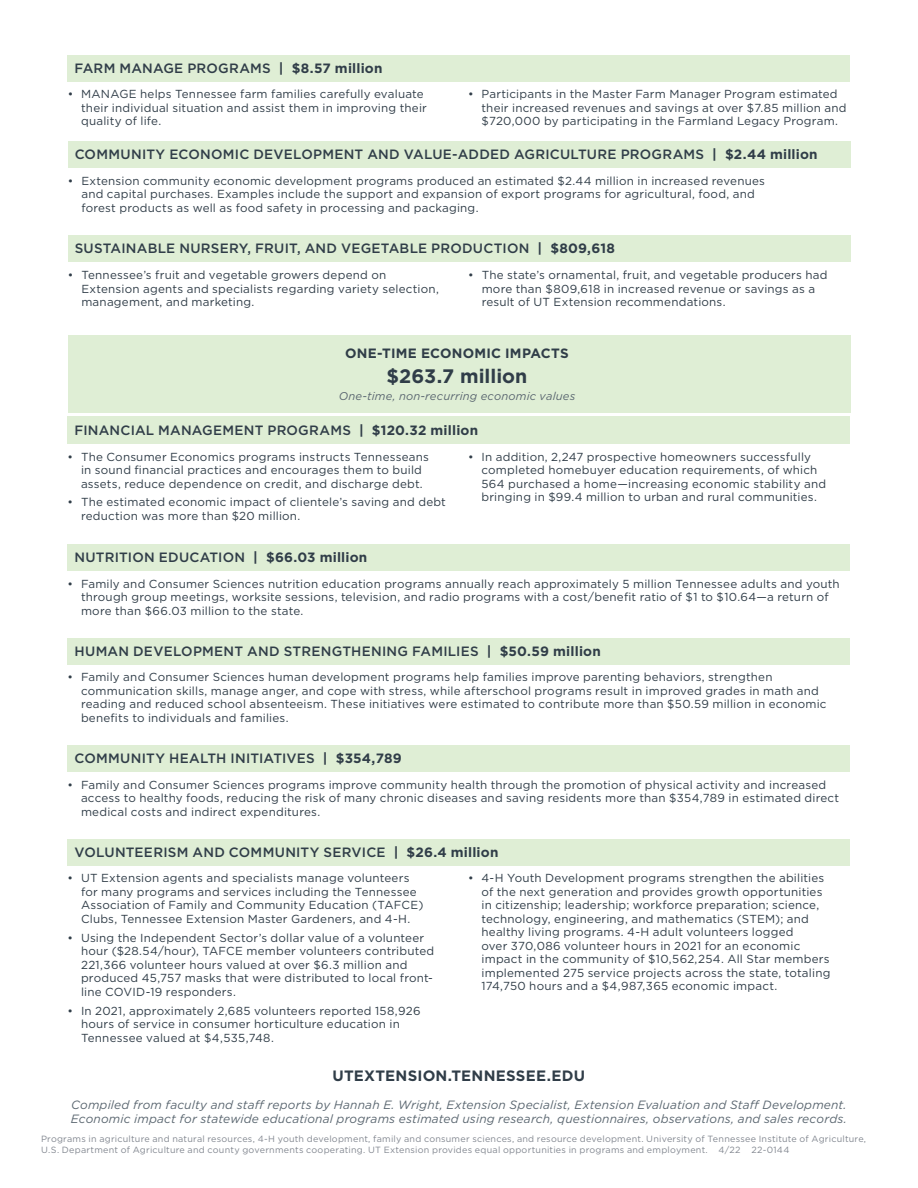
<style>
.page{position:relative;width:918px;height:1188px;background:#fff}
.page>*{position:absolute;margin:0;border:0;box-sizing:border-box;transform-origin:0 0}
.back_headers{font:700 19.5px "Gotham";color:#303d48}
.back_headers-2{font:700 15px "Gotham";letter-spacing:.015em;color:#303d48}
.subhead_2{font:500 13.5px "Gotham";letter-spacing:.015em;color:#303d48}
.back_headers-3{font:700 13.5px "Gotham";letter-spacing:.02em;color:#303d48}
.body{font:italic 12px "Gotham";letter-spacing:.015em;color:#5a6670}
.t1{font:11.7px/13.5px "Gotham";letter-spacing:.015em;color:#303d48}
.body-2{font:italic 11.25px "Gotham";letter-spacing:.015em;color:#5a6670}
.PAN___EEO{font:9px/11.4px "Gotham";letter-spacing:.025em;color:#828790}
.s1{font-weight:700}
</style>
<div class="page">
<div style="left:68px;top:335px;width:783px;height:77px;background:#dfeed5"></div>
<div style="left:68px;top:417px;width:782px;height:27px;background:#dfeed5"></div>
<div style="left:68px;top:544px;width:782px;height:27px;background:#dfeed5"></div>
<div style="left:68px;top:638px;width:782px;height:27px;background:#dfeed5"></div>
<div style="left:68px;top:745px;width:782px;height:27px;background:#dfeed5"></div>
<div style="left:68px;top:839px;width:782px;height:27px;background:#dfeed5"></div>
<div style="left:68px;top:141px;width:783px;height:27px;background:#dfeed5"></div>
<div style="left:68px;top:235px;width:783px;height:27px;background:#dfeed5"></div>
<div style="left:68px;top:55px;width:782px;height:27px;background:#dfeed5"></div>
<p class="subhead_2" style="left:75px;top:59px;width:310px">FARM MANAGE PROGRAMS <span class="s1">| $8.57 million</span></p>
<p class="t1" style="left:81px;top:87px;width:347px;text-indent:-14px">• MANAGE helps Tennessee farm families carefully evaluate their individual situation and assist them in improving their quality of life.</p>
<p class="t1" style="left:482px;top:87px;width:367px;text-indent:-14px">• Participants in the Master Farm Manager Program estimated their increased revenues and savings at over $7.85 million and $720,000 by participating in the Farmland Legacy Program.</p>
<p class="subhead_2" style="left:75px;top:146px;width:745px">COMMUNITY ECONOMIC DEVELOPMENT AND VALUE-ADDED AGRICULTURE PROGRAMS <span class="s1">| $2.44 million</span></p>
<p class="t1" style="left:81px;top:174px;width:685px;text-indent:-14px">• Extension community economic development programs produced an estimated $2.44 million in increased revenues and capital purchases. Examples include the support and expansion of export programs for agricultural, food, and forest products as well as food safety in processing and packaging.</p>
<p class="subhead_2" style="left:75px;top:240px;width:542px">SUSTAINABLE NURSERY, FRUIT, AND VEGETABLE PRODUCTION <span class="s1">| $809,618</span></p>
<p class="t1" style="left:81px;top:268px;width:359px;text-indent:-14px">• Tennessee’s fruit and vegetable growers depend on<br>Extension agents and specialists regarding variety selection, management, and marketing.</p>
<p class="t1" style="left:482px;top:268px;width:347px;text-indent:-14px">• The state’s ornamental, fruit, and vegetable producers had more than $809,618 in increased revenue or savings as a result of UT Extension recommendations.</p>
<p class="back_headers-3" style="left:345px;top:345px;width:225px">ONE-TIME ECONOMIC IMPACTS</p>
<p class="back_headers" style="left:387px;top:363px;width:142px">$263.7 million</p>
<p class="body-2" style="left:339px;top:389px;width:238px">One-time, non-recurring economic values</p>
<p class="subhead_2" style="left:75px;top:421px;width:405px">FINANCIAL MANAGEMENT PROGRAMS <span class="s1">| $120.32 million</span></p>
<p class="t1" style="left:81px;top:449px;width:349px;text-indent:-14px">• The Consumer Economics programs instructs Tennesseans in sound financial practices and encourages them to build assets, reduce dependence on credit, and discharge debt.</p>
<p class="t1" style="left:81px;top:495px;width:366px;text-indent:-14px">• The estimated economic impact of clientele’s saving and debt reduction was more than $20 million.</p>
<p class="subhead_2" style="left:75px;top:548px;width:294px">NUTRITION EDUCATION <span class="s1">| $66.03 million</span></p>
<p class="t1" style="left:482px;top:449px;width:346px;text-indent:-14px">• In addition, 2,247 prospective homeowners successfully completed homebuyer education requirements, of which 564 purchased a home—increasing economic stability and bringing in $99.4 million to urban and rural communities.</p>
<p class="t1" style="left:81px;top:576px;width:760px;text-indent:-14px">• Family and Consumer Sciences nutrition education programs annually reach approximately 5 million Tennessee adults and youth through group meetings, worksite sessions, television, and radio programs with a cost/benefit ratio of $1 to $10.64—a return of more than $66.03 million to the state.</p>
<p class="subhead_2" style="left:75px;top:642px;width:528px">HUMAN DEVELOPMENT AND STRENGTHENING FAMILIES <span class="s1">| $50.59 million</span></p>
<p class="t1" style="left:81px;top:670px;width:747px;text-indent:-14px">• Family and Consumer Sciences human development programs help families improve parenting behaviors, strengthen communication skills, manage anger, and cope with stress, while afterschool programs result in improved grades in math and reading and reduced school absenteeism. These initiatives were estimated to contribute more than $50.59 million in economic benefits to individuals and families.</p>
<p class="subhead_2" style="left:75px;top:750px;width:329px">COMMUNITY HEALTH INITIATIVES <span class="s1">| $354,789</span></p>
<p class="t1" style="left:81px;top:777px;width:760px;text-indent:-14px">• Family and Consumer Sciences programs improve community health through the promotion of physical activity and increased access to healthy foods, reducing the risk of many chronic diseases and saving residents more than $354,789 in estimated direct medical costs and indirect expenditures.</p>
<p class="subhead_2" style="left:75px;top:843px;width:425px">VOLUNTEERISM AND COMMUNITY SERVICE <span class="s1">| $26.4 million</span></p>
<p class="t1" style="left:81px;top:871px;width:344px;text-indent:-14px">• UT Extension agents and specialists manage volunteers for many programs and services including the Tennessee Association of Family and Community Education (TAFCE)<br>Clubs, Tennessee Extension Master Gardeners, and 4-H.</p>
<p class="t1" style="left:81px;top:931px;width:355px;text-indent:-14px">• Using the Independent Sector’s dollar value of a volunteer hour ($28.54/hour), TAFCE member volunteers contributed 221,366 volunteer hours valued at over $6.3 million and produced 45,757 masks that were distributed to local front&shy;line COVID-19 responders.</p>
<p class="t1" style="left:81px;top:1004px;width:341px;text-indent:-14px">• In 2021, approximately 2,685 volunteers reported 158,926 hours of service in consumer horticulture education in<br>Tennessee valued at $4,535,748.</p>
<p class="t1" style="left:482px;top:871px;width:350px;text-indent:-14px">• 4-H Youth Development programs strengthen the abilities of the next generation and provides growth opportunities in citizenship; leadership; workforce preparation; science, technology, engineering, and mathematics (STEM); and healthy living programs. 4-H adult volunteers logged<br>over 370,086 volunteer hours in 2021 for an economic impact in the community of $10,562,254. All Star members implemented 275 service projects across the state, totaling 174,750 hours and a $4,987,365 economic impact.</p>
<p class="back_headers-2" style="left:333px;top:1066px;width:254px">UTEXTENSION.TENNESSEE.EDU</p>
<p class="body" style="left:71px;top:1097px;width:777px">Compiled from faculty and staff reports by Hannah E. Wright, Extension Specialist, Extension Evaluation and Staff Development.</p>
<p class="body" style="left:71px;top:1111px;width:778px">Economic impact for statewide educational programs estimated using research, questionnaires, observations, and sales records.</p>
<p class="PAN___EEO" style="left:41px;top:1132px;width:827px">Programs in agriculture and natural resources, 4-H youth development, family and consumer sciences, and resource development. University of Tennessee Institute of Agriculture,<br>U.S. Department of Agriculture and county governments cooperating. UT Extension provides equal opportunities in programs and employment. 4/22 22-0144</p>
</div>
